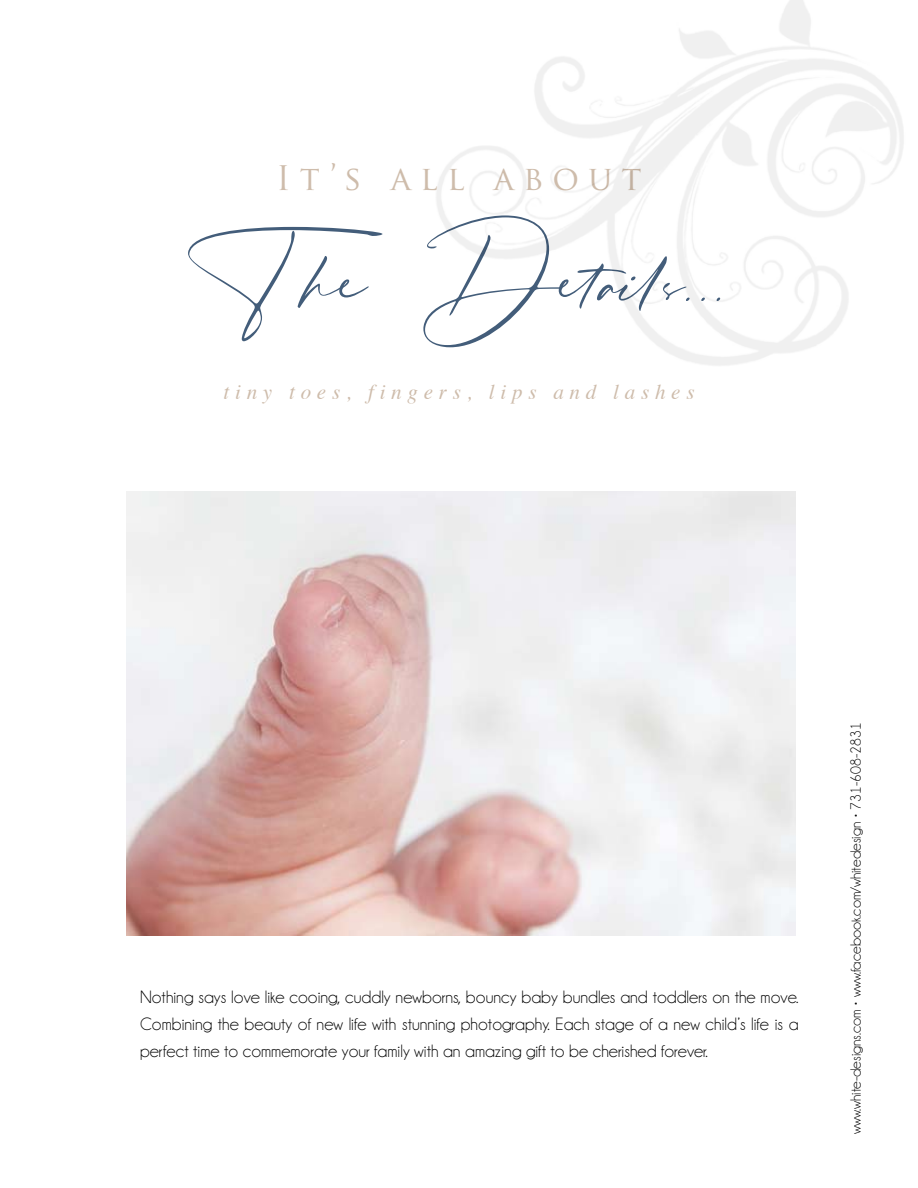
<style>
.page{position:relative;width:918px;height:1188px;background:#fff}
.page>*{position:absolute;margin:0;border:0;box-sizing:border-box;transform-origin:0 0}
.t1{font:97.5px "Hafidzupdate";color:#435d7a}
.t2{font:33px "Trajan Pro";letter-spacing:.275em;color:#cebcab}
.t3{font:italic 21px "Times";letter-spacing:.275em;color:#cebcab}
.t4{font:18px/27px "Champagne&Limousines";color:#000;text-align:justify}
.t5{font:15px "Champagne&Limousines";color:#000}
</style>
<div class="page">
<img style="left:127px;top:491px;width:668px;height:445px">
<h2 class="t2" style="left:276px;top:157px;width:367px">It’s all about</h2>
<h1 class="t1" style="left:188px;top:227px;width:543px">The Details...</h1>
<p class="t3" style="left:223px;top:374px;width:473px">tiny toes, fingers, lips and lashes</p>
<p class="t4" style="left:140px;top:984px;width:660px">Nothing says love like cooing, cuddly newborns, bouncy baby bundles and toddlers on the move.<br>Combining the beauty of new life with stunning photography. Each stage of a new child’s life is a perfect time to commemorate your family with an amazing gift to be cherished forever.</p>
<p class="t5" style="left:848px;top:1134px;width:413px;rotate:-90deg">www.white-designs.com • www.facebook.com/whitedesign • 731-608-2831</p>
</div>
